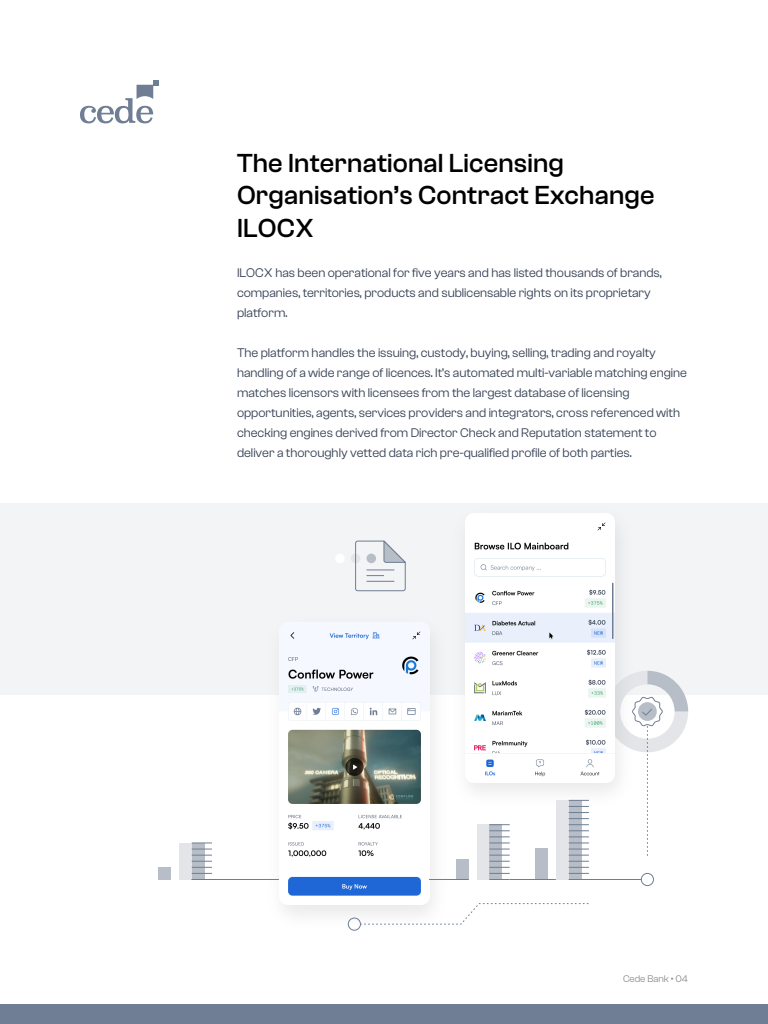
<style>
.page{position:relative;width:768px;height:1024px;background:#fff}
.page>*{position:absolute;margin:0;border:0;box-sizing:border-box;transform-origin:0 0}
.t1{font:500 27px/32.4px "Clash Grotesk";letter-spacing:.005em;color:#000}
.t2{font:13px/20px "Clash Grotesk";color:#364155}
.t3{font:10px "Clash Grotesk";color:#8e8e8e}
</style>
<div class="page">
<div style="left:0;top:1004px;width:768px;height:20px;background:#6f7e94"></div>
<div style="left:0;top:503px;width:768px;height:191px;background:#f3f4f6"></div>
<div style="left:179px;top:843px;width:13px;height:36px;background:#e3e5e9"></div>
<div style="left:158px;top:867px;width:13px;height:12px;background:#b8bec8"></div>
<svg style="left:192px;top:843px;width:13px;height:6px"></svg>
<svg style="left:192px;top:842px;width:20px;height:1px"></svg>
<svg style="left:192px;top:849px;width:20px;height:30px"></svg>
<hr style="left:192px;top:879px;width:88px;height:1px;background:#6f7e94">
<img style="left:469px;top:513px;width:181px;height:287px">
<img style="left:465px;top:514px;width:150px;height:269px">
<div style="left:641px;top:873px;width:13px;height:13px;border:1px solid #6f7e94;border-radius:50%"></div>
<img style="left:246px;top:595px;width:222px;height:334px">
<img style="left:280px;top:623px;width:149px;height:282px">
<div style="left:556px;top:800px;width:13px;height:79px;background:#e3e5e9"></div>
<div style="left:535px;top:848px;width:13px;height:31px;background:#b8bec8"></div>
<svg style="left:569px;top:843px;width:13px;height:36px"></svg>
<svg style="left:569px;top:800px;width:20px;height:43px"></svg>
<svg style="left:569px;top:849px;width:20px;height:25px"></svg>
<hr style="left:569px;top:879px;width:72px;height:1px;background:#6f7e94">
<div style="left:477px;top:824px;width:12px;height:55px;background:#e3e5e9"></div>
<div style="left:456px;top:859px;width:13px;height:20px;background:#b8bec8"></div>
<svg style="left:489px;top:843px;width:13px;height:6px"></svg>
<svg style="left:489px;top:824px;width:21px;height:19px"></svg>
<svg style="left:489px;top:849px;width:21px;height:31px"></svg>
<hr style="left:429px;top:879px;width:40px;height:1px;background:#6f7e94">
<hr style="left:510px;top:879px;width:46px;height:1px;background:#6f7e94">
<div style="left:351px;top:554px;width:9px;height:9px;background:#e3e5e9;border-radius:50%"></div>
<div style="left:335px;top:554px;width:10px;height:9px;background:#fff;border-radius:50%"></div>
<svg style="left:355px;top:540px;width:51px;height:52px"></svg>
<div style="left:367px;top:554px;width:9px;height:9px;background:#b8bec8;border-radius:50%"></div>
<svg style="left:607px;top:671px;width:81px;height:185px"></svg>
<div style="left:348px;top:918px;width:13px;height:13px;border:1px solid #6f7e94;border-radius:50%"></div>
<svg style="left:359px;top:903px;width:230px;height:22px"></svg>
<svg style="left:80px;top:80px;width:78px;height:43px"></svg>
<h1 class="t1" style="left:237px;top:147px;width:419px">The International Licensing<br>Organisation’s Contract Exchange<br>ILOCX</h1>
<p class="t2" style="left:237px;top:262px;width:426px">ILOCX has been operational for five years and has listed thousands of brands, companies, territories, products and sublicensable rights on its proprietary platform.</p>
<p class="t2" style="left:237px;top:342px;width:452px">The platform handles the issuing, custody, buying, selling, trading and royalty handling of a wide range of licences. It’s automated multi-variable matching engine matches licensors with licensees from the largest database of licensing opportunities, agents, services providers and integrators, cross referenced with checking engines derived from Director Check and Reputation statement to deliver a thoroughly vetted data rich pre-qualified profile of both parties.</p>
<p class="t3" style="left:623px;top:973px;width:66px">Cede Bank • 04</p>
</div>
